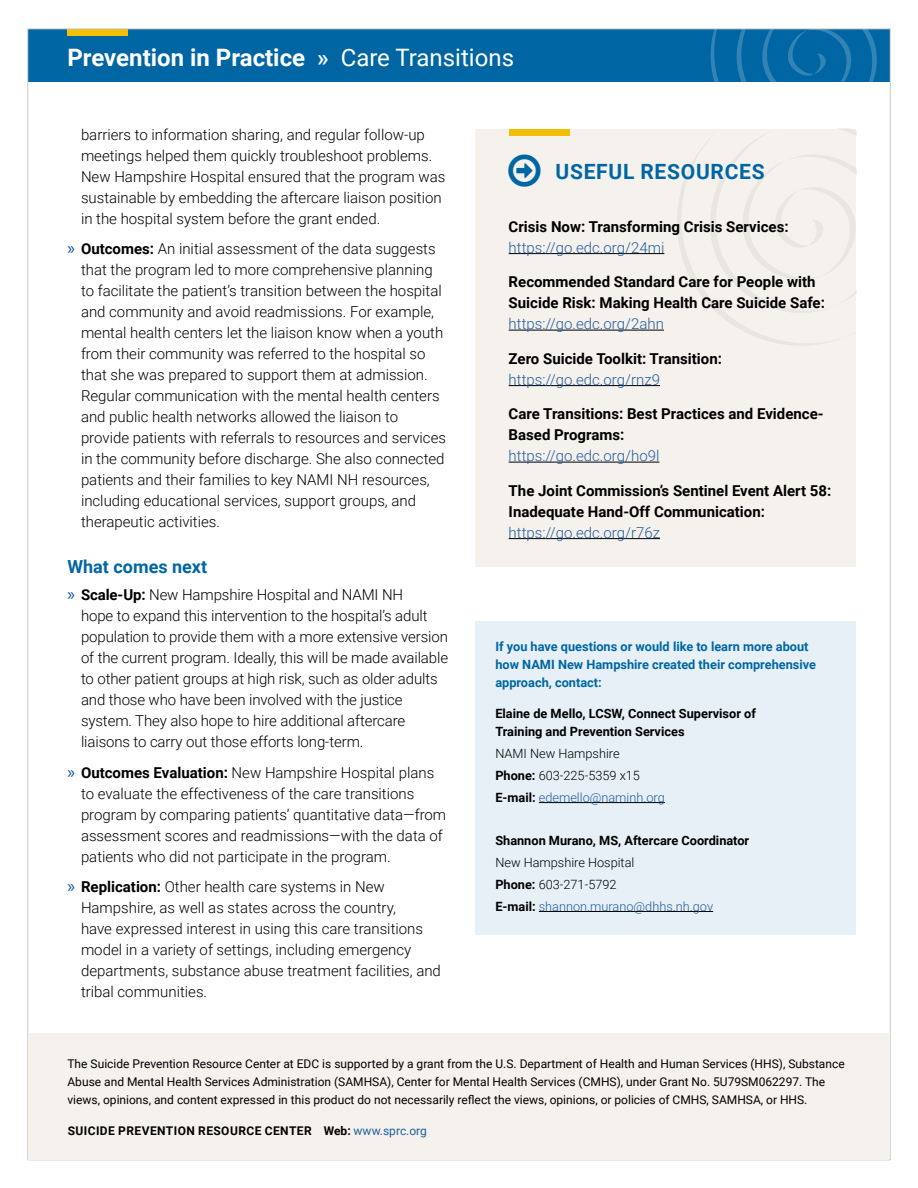
<style>
.page{position:relative;width:918px;height:1188px;background:#fff}
.page>*{position:absolute;margin:0;border:0;box-sizing:border-box;transform-origin:0 0}
.t1{font:700 24px "Roboto";color:#fff}
.Header_Resources{font:700 21px "Roboto";letter-spacing:.035em;color:#0066a3}
.Header_C{font:700 18px "Roboto";color:#0066a3}
.t2{font:300 15px/21px "Roboto";color:#000}
.Body{font:700 15px/21px "Roboto";color:#000}
.Header_5_light_blue{font:700 12.75px/18px "Roboto";color:#0066a3}
.contact{font:700 12.75px/18px "Roboto";color:#000}
.contact-2{font:300 12.75px "Roboto";color:#000}
.contact-3{font:300 12.75px "Roboto";color:#215e9e}
.t3{font:12px/18px "Roboto";color:#000}
.t4{font:700 12px "Roboto";letter-spacing:.035em;color:#000}
.s1{font-weight:500}
.s2{font-weight:400}
.s3{font-family:"Myriad Pro";font-weight:400;font-size:18px;color:#004c98}
.s4{font-weight:700}
.s5{font-weight:300;color:#215e9e}
.s6{font-weight:700;color:#000}
.s7{font-weight:400;color:#215e9e}
</style>
<div class="page">
<div style="left:28px;top:29px;width:862px;height:53px;background:#0066a3"></div>
<svg style="left:710px;top:30px;width:167px;height:52px"></svg>
<div style="left:68px;top:29px;width:60px;height:7px;background:#f2bf05"></div>
<div style="left:28px;top:1034px;width:861px;height:126px;background:#f5f1ed"></div>
<div style="left:475px;top:621px;width:381px;height:313px;background:#e6f0f6"></div>
<hr style="left:539px;top:802px;width:126px;height:1px;background:#000">
<hr style="left:539px;top:911px;width:174px;height:1px;background:#000">
<div style="left:476px;top:129px;width:380px;height:437px;background:#f5f1ed"></div>
<svg style="left:663px;top:129px;width:193px;height:217px"></svg>
<div style="left:509px;top:129px;width:60px;height:7px;background:#f2bf05"></div>
<hr style="left:509px;top:253px;width:155px;height:1px;background:#000">
<hr style="left:509px;top:330px;width:155px;height:1px;background:#000">
<hr style="left:509px;top:385px;width:151px;height:1px;background:#000">
<hr style="left:509px;top:462px;width:150px;height:1px;background:#000">
<hr style="left:509px;top:538px;width:151px;height:1px;background:#000">
<h1 class="t1" style="left:68px;top:41px;width:448px">Prevention in Practice <span class="s1">»</span> <span class="s2">Care Transitions</span></h1>
<p class="t2" style="left:81px;top:123px;width:366px">barriers to information sharing, and regular follow-up meetings helped them quickly troubleshoot problems.<br>New Hampshire Hospital ensured that the program was sustainable by embedding the aftercare liaison position in the hospital system before the grant ended.</p>
<p class="t2" style="left:81px;top:238px;width:367px;text-indent:-14px"><span class="s3">»</span> <span class="s4">Outcomes:</span> An initial assessment of the data suggests that the program led to more comprehensive planning to facilitate the patient’s transition between the hospital and community and avoid readmissions. For example, mental health centers let the liaison know when a youth from their community was referred to the hospital so that she was prepared to support them at admission.<br>Regular communication with the mental health centers and public health networks allowed the liaison to provide patients with referrals to resources and services in the community before discharge. She also connected patients and their families to key NAMI NH resources, including educational services, support groups, and therapeutic activities.</p>
<p class="Header_C" style="left:68px;top:554px;width:141px">What comes next</p>
<p class="t2" style="left:81px;top:584px;width:369px;text-indent:-14px"><span class="s3">»</span> <span class="s4">Scale-Up:</span> New Hampshire Hospital and NAMI NH<br>hope to expand this intervention to the hospital’s adult population to provide them with a more extensive version of the current program. Ideally, this will be made available to other patient groups at high risk, such as older adults and those who have been involved with the justice system. They also hope to hire additional aftercare liaisons to carry out those efforts long-term.</p>
<p class="t2" style="left:81px;top:761px;width:367px;text-indent:-14px"><span class="s3">»</span> <span class="s4">Outcomes Evaluation:</span> New Hampshire Hospital plans to evaluate the effectiveness of the care transitions program by comparing patients’ quantitative data—from assessment scores and readmissions—with the data of patients who did not participate in the program.</p>
<p class="t2" style="left:81px;top:876px;width:361px;text-indent:-14px"><span class="s3">»</span> <span class="s4">Replication:</span> Other health care systems in New Hampshire, as well as states across the country,<br>have expressed interest in using this care transitions model in a variety of settings, including emergency departments, substance abuse treatment facilities, and tribal communities.</p>
<p class="Header_Resources" style="left:556px;top:157px;width:211px">USEFUL RESOURCES</p>
<p class="Body" style="left:509px;top:215px;width:281px">Crisis Now: Transforming Crisis Services: <span class="s5">https://go.edc.org/24mi</span></p>
<p class="Body" style="left:509px;top:271px;width:318px">Recommended Standard Care for People with<br>Suicide Risk: Making Health Care Suicide Safe: <span class="s5">https://go.edc.org/2ahn</span></p>
<p class="Body" style="left:509px;top:347px;width:215px">Zero Suicide Toolkit: Transition: <span class="s5">https://go.edc.org/rnz9</span></p>
<p class="Body" style="left:509px;top:403px;width:316px">Care Transitions: Best Practices and Evidence-<br>Based Programs:<br><span class="s5">https://go.edc.org/ho9l</span></p>
<p class="Body" style="left:509px;top:479px;width:324px">The Joint Commission’s Sentinel Event Alert 58:<br>Inadequate Hand-Off Communication: <span class="s5">https://go.edc.org/r76z</span></p>
<p class="Header_5_light_blue" style="left:495px;top:637px;width:322px">If you have questions or would like to learn more about how NAMI New Hampshire created their comprehensive approach, contact:</p>
<h3 class="contact" style="left:495px;top:704px;width:262px">Elaine de Mello, LCSW, Connect Supervisor of<br>Training and Prevention Services</h3>
<h3 class="contact-2" style="left:495px;top:745px;width:126px">NAMI New Hampshire</h3>
<h3 class="contact-2" style="left:495px;top:766px;width:146px"><span class="s4">Phone:</span> 603-225-5359 x15</h3>
<h3 class="contact-3" style="left:495px;top:788px;width:171px"><span class="s6">E-mail:</span> edemello@naminh.org</h3>
<h3 class="contact" style="left:495px;top:831px;width:255px">Shannon Murano, MS, Aftercare Coordinator</h3>
<h3 class="contact-2" style="left:495px;top:854px;width:141px">New Hampshire Hospital</h3>
<h3 class="contact-2" style="left:495px;top:875px;width:123px"><span class="s4">Phone:</span> 603-271-5792</h3>
<h3 class="contact-3" style="left:495px;top:897px;width:219px"><span class="s6">E-mail:</span> shannon.murano@dhhs.nh.gov</h3>
<p class="t3" style="left:68px;top:1054px;width:779px">The Suicide Prevention Resource Center at EDC is supported by a grant from the U.S. Department of Health and Human Services (HHS), Substance<br>Abuse and Mental Health Services Administration (SAMHSA), Center for Mental Health Services (CMHS), under Grant No. 5U79SM062297. The views, opinions, and content expressed in this product do not necessarily reflect the views, opinions, or policies of CMHS, SAMHSA, or HHS.</p>
<p class="t4" style="left:68px;top:1123px;width:361px">SUICIDE PREVENTION RESOURCE CENTER Web: <span class="s7">www.sprc.org</span></p>
</div>
